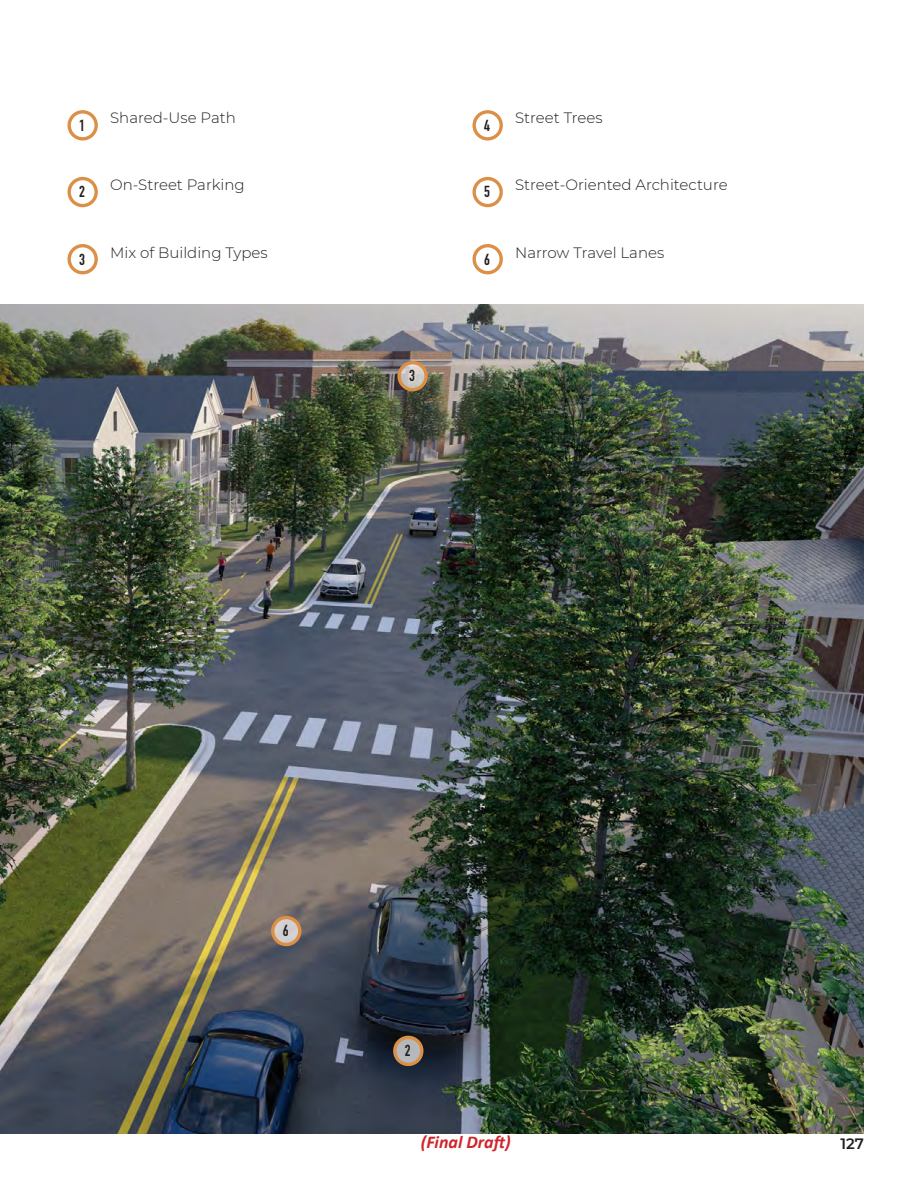
<style>
.page{position:relative;width:918px;height:1188px;background:#fff}
.page>*{position:absolute;margin:0;border:0;box-sizing:border-box;transform-origin:0 0}
.t1{font:italic 700 18px "Calibri";color:#d1232a}
.t2{font:700 15.75px "DIN Condensed";color:#231f20}
.Paragraph{font:300 15px "Montserrat";color:#231f20}
.t3{font:600 15px "Montserrat";color:#231f20}
</style>
<div class="page">
<div style="left:68px;top:177px;width:30px;height:30px;border:3px solid #dc8f47;border-radius:50%"></div>
<svg style="left:474px;top:179px;width:27px;height:27px"></svg>
<div style="left:472px;top:177px;width:31px;height:30px;border:3px solid #dc8f47;border-radius:50%"></div>
<div style="left:68px;top:244px;width:30px;height:30px;border:3px solid #dc8f47;border-radius:50%"></div>
<svg style="left:474px;top:246px;width:27px;height:27px"></svg>
<div style="left:472px;top:244px;width:31px;height:30px;border:3px solid #dc8f47;border-radius:50%"></div>
<svg style="left:69px;top:112px;width:27px;height:27px"></svg>
<div style="left:68px;top:110px;width:30px;height:31px;border:3px solid #dc8f47;border-radius:50%"></div>
<svg style="left:474px;top:112px;width:27px;height:27px"></svg>
<div style="left:472px;top:110px;width:31px;height:31px;border:3px solid #dc8f47;border-radius:50%"></div>
<img style="left:0;top:304px;width:864px;height:830px">
<svg style="left:395px;top:1037px;width:27px;height:27px"></svg>
<div style="left:393px;top:1036px;width:30px;height:30px;border:3px solid #dc8f47;border-radius:50%"></div>
<svg style="left:399px;top:363px;width:27px;height:27px"></svg>
<div style="left:397px;top:361px;width:31px;height:30px;border:3px solid #dc8f47;border-radius:50%"></div>
<svg style="left:273px;top:918px;width:27px;height:27px"></svg>
<div style="left:271px;top:916px;width:30px;height:30px;border:3px solid #dc8f47;border-radius:50%"></div>
<p class="Paragraph" style="left:110px;top:107px;width:127px">Shared-Use Path</p>
<p class="Paragraph" style="left:515px;top:107px;width:89px">Street Trees</p>
<p class="t2" style="left:79px;top:115px;width:7px">1</p>
<p class="t2" style="left:484px;top:115px;width:7px">4</p>
<p class="Paragraph" style="left:110px;top:175px;width:136px">On-Street Parking</p>
<p class="Paragraph" style="left:515px;top:175px;width:214px">Street-Oriented Architecture</p>
<p class="t2" style="left:79px;top:181px;width:7px">2</p>
<p class="t2" style="left:484px;top:181px;width:7px">5</p>
<p class="Paragraph" style="left:110px;top:243px;width:159px">Mix of Building Types</p>
<p class="Paragraph" style="left:515px;top:243px;width:151px">Narrow Travel Lanes</p>
<p class="t2" style="left:79px;top:248px;width:7px">3</p>
<p class="t2" style="left:484px;top:248px;width:7px">6</p>
<p class="t2" style="left:409px;top:365px;width:7px">3</p>
<p class="t2" style="left:283px;top:920px;width:7px">6</p>
<p class="t2" style="left:405px;top:1040px;width:7px">2</p>
<p class="t1" style="left:421px;top:1129px;width:91px">(Final Draft)</p>
<p class="t3" style="left:840px;top:1133px;width:25px">127</p>
</div>
